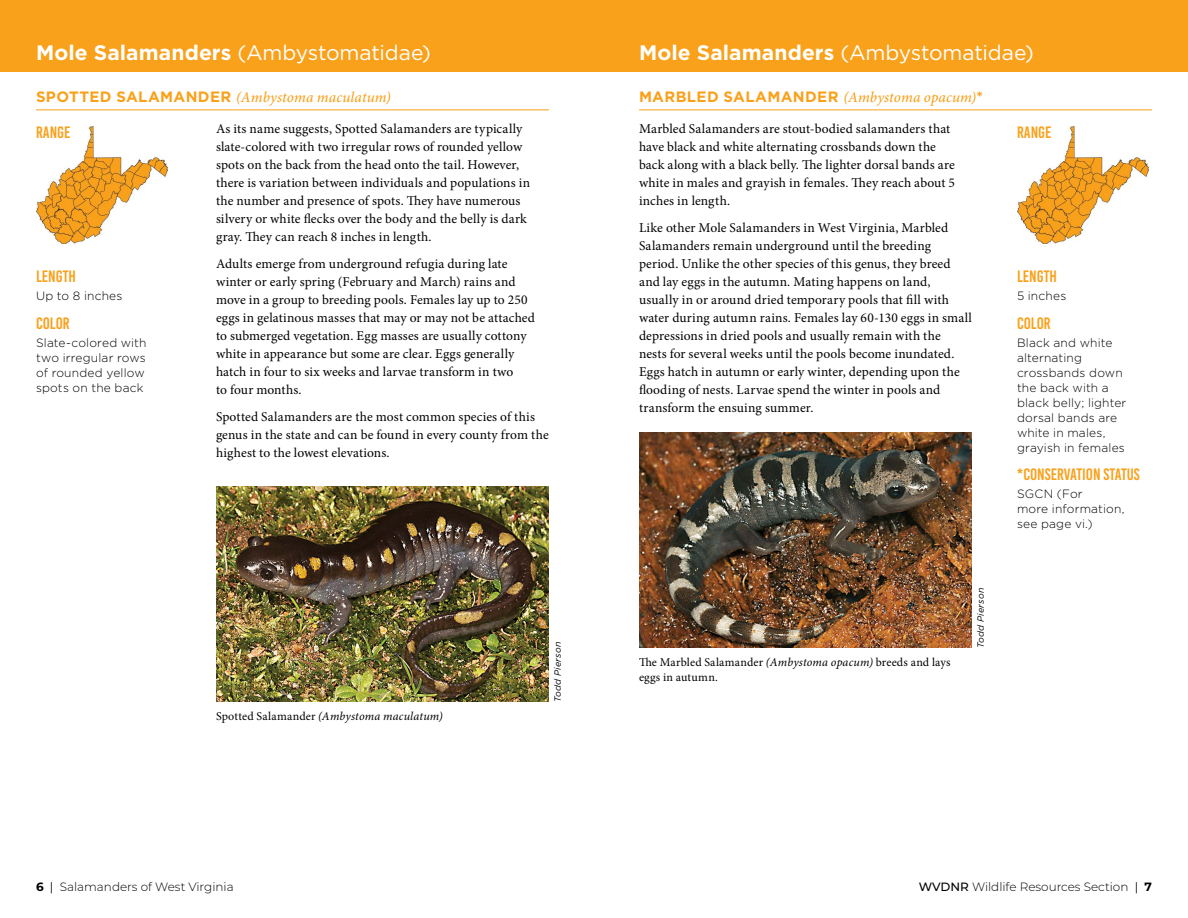
<style>
.page{position:relative;width:1188px;height:918px;background:#fff}
.page>*{position:absolute;margin:0;border:0;box-sizing:border-box;transform-origin:0 0}
.t1{font:21px "Gotham";letter-spacing:-.005em;color:#fff}
.t2{font:16.5px "Bebas Kai";color:#f9a11b}
.t3{font:italic 500 15px "Minion Pro";letter-spacing:.005em;color:#f9a11b}
.t4{font:700 15px "Gotham";letter-spacing:.02em;color:#f9a11b}
.t5{font:13.5px/18px "Minion Pro";letter-spacing:.01em;color:#000}
.t6{font:300 12px/15px "Gotham";letter-spacing:.015em;color:#000}
.t7{font:12px/15px "Minion Pro";letter-spacing:.015em;color:#000}
.t8{font:300 12px "Montserrat";color:#000}
.t9{font:italic 12px "Minion Pro";letter-spacing:.015em;color:#000}
.t10{font:italic 9px "Gotham";letter-spacing:.025em;color:#000}
.s1{font-weight:700}
.s2{font-family:"Gotham";font-weight:700;font-style:normal}
.s3{font-style:normal}
.s4{font-family:"Minion Pro";font-weight:500;font-style:italic}
.s5{font-style:italic}
.s6{font-weight:400}
.s7{font-weight:500}
</style>
<div class="page">
<img style="left:1017px;top:126px;width:132px;height:118px">
<div style="left:0;top:0;width:1188px;height:72px;background:#f9a11b"></div>
<hr style="left:639px;top:109px;width:513px;height:1px;background:#f9a11b">
<img style="left:639px;top:432px;width:333px;height:216px">
<hr style="left:36px;top:109px;width:513px;height:1px;background:#f9a11b">
<img style="left:36px;top:126px;width:132px;height:118px">
<img style="left:216px;top:486px;width:333px;height:216px">
<h1 class="t1" style="left:36px;top:39px;width:396px"><span class="s1">Mole Salamanders</span> (Ambystomatidae)</h1>
<p class="t3" style="left:36px;top:87px;width:356px"><span class="s2">SPOTTED SALAMANDER</span> (Ambystoma maculatum)</p>
<p class="t5" style="left:216px;top:120px;width:316px">As its name suggests, Spotted Salamanders are typically slate-colored with two irregular rows of rounded yellow spots on the back from the head onto the tail. However, there is variation between individuals and populations in the number and presence of spots. They have numerous silvery or white flecks over the body and the belly is dark gray. They can reach 8 inches in length.</p>
<p class="t5" style="left:216px;top:255px;width:321px">Adults emerge from underground refugia during late winter or early spring (February and March) rains and move in a group to breeding pools. Females lay up to 250 eggs in gelatinous masses that may or may not be attached to submerged vegetation. Egg masses are usually cottony white in appearance but some are clear. Eggs generally hatch in four to six weeks and larvae transform in two<br>to four months.</p>
<p class="t5" style="left:216px;top:408px;width:334px">Spotted Salamanders are the most common species of this genus in the state and can be found in every county from the highest to the lowest elevations.</p>
<p class="t2" style="left:36px;top:124px;width:36px">RANGE</p>
<p class="t2" style="left:36px;top:268px;width:41px">LENGTH</p>
<p class="t6" style="left:36px;top:288px;width:88px">Up to 8 inches</p>
<p class="t2" style="left:36px;top:314px;width:35px">COLOR</p>
<p class="t6" style="left:36px;top:335px;width:112px">Slate-colored with two irregular rows of rounded yellow spots on the back</p>
<p class="t9" style="left:216px;top:708px;width:228px"><span class="s3">Spotted Salamander</span> (Ambystoma maculatum)</p>
<p class="t10" style="left:552px;top:702px;width:62px;rotate:-90deg">Todd Pierson</p>
<h1 class="t1" style="left:639px;top:39px;width:396px"><span class="s1">Mole Salamanders</span> (Ambystomatidae)</h1>
<p class="t4" style="left:639px;top:87px;width:346px">MARBLED SALAMANDER <span class="s4">(Ambystoma opacum)</span>*</p>
<p class="t5" style="left:639px;top:120px;width:318px">Marbled Salamanders are stout-bodied salamanders that have black and white alternating crossbands down the back along with a black belly. The lighter dorsal bands are white in males and grayish in females. They reach about 5 inches in length.</p>
<p class="t5" style="left:639px;top:219px;width:335px">Like other Mole Salamanders in West Virginia, Marbled Salamanders remain underground until the breeding period. Unlike the other species of this genus, they breed and lay eggs in the autumn. Mating happens on land, usually in or around dried temporary pools that fill with water during autumn rains. Females lay 60-130 eggs in small depressions in dried pools and usually remain with the<br>nests for several weeks until the pools become inundated.<br>Eggs hatch in autumn or early winter, depending upon the flooding of nests. Larvae spend the winter in pools and transform the ensuing summer.</p>
<p class="t7" style="left:639px;top:654px;width:313px">The Marbled Salamander <span class="s5">(Ambystoma opacum)</span> breeds and lays eggs in autumn.</p>
<p class="t10" style="left:975px;top:648px;width:62px;rotate:-90deg">Todd Pierson</p>
<p class="t2" style="left:1017px;top:124px;width:36px">RANGE</p>
<p class="t2" style="left:1017px;top:268px;width:41px">LENGTH</p>
<p class="t6" style="left:1017px;top:288px;width:51px">5 inches</p>
<p class="t2" style="left:1017px;top:314px;width:35px">COLOR</p>
<p class="t6" style="left:1017px;top:335px;width:111px">Black and white alternating crossbands down the back with a black belly; lighter dorsal bands are white in males, grayish in females</p>
<p class="t2" style="left:1017px;top:466px;width:124px">*CONSERVATION STATUS</p>
<p class="t6" style="left:1017px;top:486px;width:109px">SGCN (For<br>more information, see page vi.)</p>
<p class="t8" style="left:36px;top:879px;width:199px"><span class="s1">6</span> <span class="s6">|</span> Salamanders of West Virginia</p>
<p class="t8" style="left:919px;top:879px;width:235px"><span class="s7">WVDNR</span> Wildlife Resources Section <span class="s6">|</span> <span class="s1">7</span></p>
</div>
